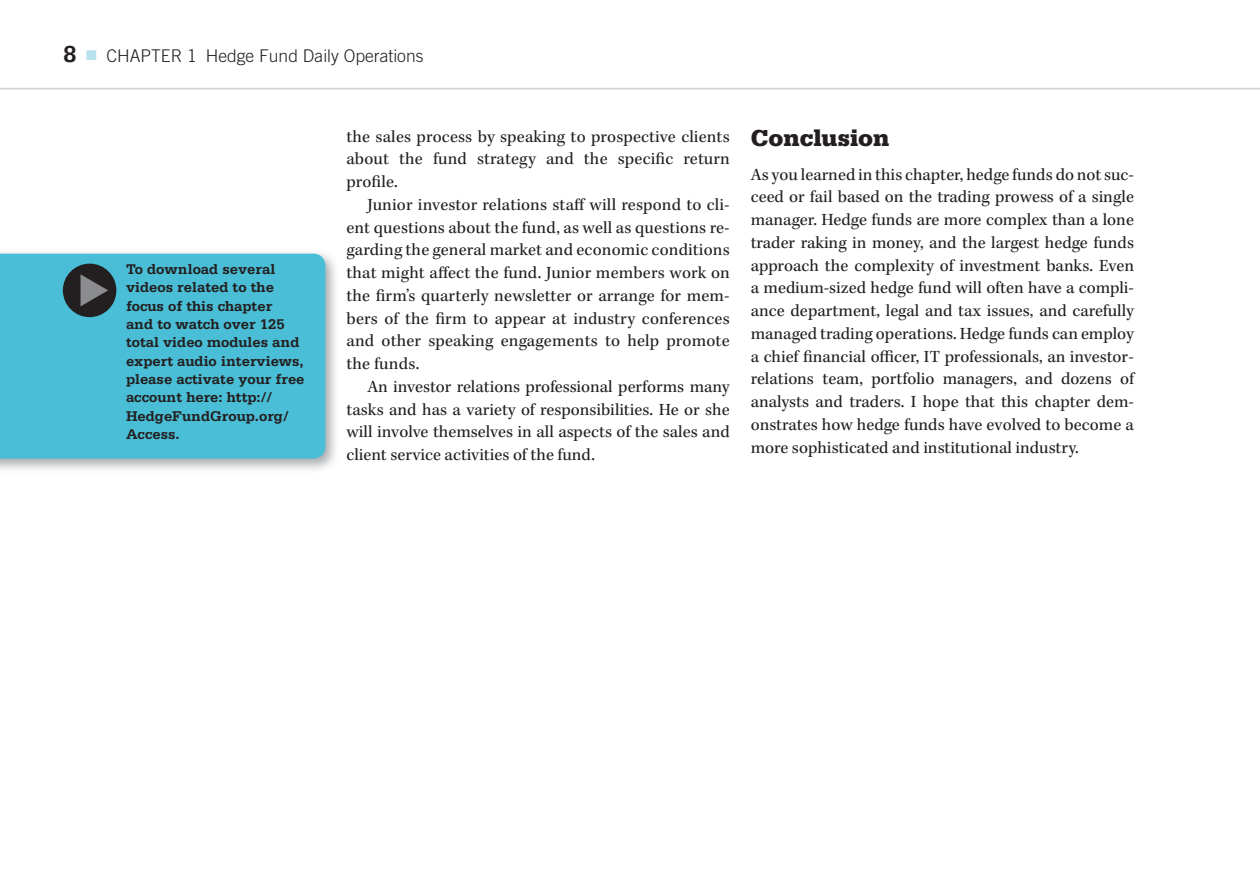
<style>
.page{position:relative;width:1260px;height:882px;background:#fff}
.page>*{position:absolute;margin:0;border:0;box-sizing:border-box;transform-origin:0 0}
.t1{font:900 24.5px "Serifa Std";color:#231f20}
.t2{font:17.5px/22.8px "Kepler Std";letter-spacing:.005em;color:#231f20;text-align:justify}
.t3{font:300 17.5px "Trade Gothic LT Std";color:#231f20}
.t4{font:700 14.88px/18.4px "Serifa Std";color:#231f20}
.s1{font-family:"Serifa Std";font-weight:700;font-size:24.5px}
.s2{color:#bae1ee}
</style>
<div class="page">
<hr style="left:0;top:88px;width:1260px;height:2px;background:#d1d2d4">
<div style="left:0;top:254px;width:326px;height:205px;background:#4abed6"></div>
<div style="left:63px;top:264px;width:53px;height:53px;background:#231f20;border-radius:50%"></div>
<svg style="left:81px;top:274px;width:27px;height:32px"></svg>
<p class="t3" style="left:63px;top:45px;width:362px"><span class="s1">8</span> <span class="s2">■</span> CHAPTER 1 Hedge Fund Daily Operations</p>
<p class="t4" style="left:126px;top:260px;width:180px">To download several videos related to the focus of this chapter<br>and to watch over 125 total video modules and expert audio interviews, please activate your free account here: http://<br>HedgeFundGroup.org/<br>Access.</p>
<p class="t2" style="left:346px;top:126px;width:385px">the sales process by speaking to prospective clients about the fund strategy and the specific return profile.</p>
<p class="t2" style="left:346px;top:194px;width:385px;text-indent:21px">Junior investor relations staff will respond to cli&shy;ent questions about the fund, as well as questions re&shy;garding the general market and economic conditions that might affect the fund. Junior members work on the firm’s quarterly newsletter or arrange for mem&shy;bers of the firm to appear at industry conferences and other speaking engagements to help promote the funds.</p>
<p class="t2" style="left:346px;top:376px;width:385px;text-indent:21px">An investor relations professional performs many tasks and has a variety of responsibilities. He or she will involve themselves in all aspects of the sales and client service activities of the fund.</p>
<h1 class="t1" style="left:751px;top:123px;width:140px">Conclusion</h1>
<p class="t2" style="left:751px;top:164px;width:385px">As you learned in this chapter, hedge funds do not suc&shy;ceed or fail based on the trading prowess of a single manager. Hedge funds are more complex than a lone trader raking in money, and the largest hedge funds approach the complexity of investment banks. Even a medium-sized hedge fund will often have a compli&shy;ance department, legal and tax issues, and carefully managed trading operations. Hedge funds can employ a chief financial officer, IT professionals, an investor&shy;relations team, portfolio managers, and dozens of analysts and traders. I hope that this chapter dem&shy;onstrates how hedge funds have evolved to become a more sophisticated and institutional industry.</p>
</div>
